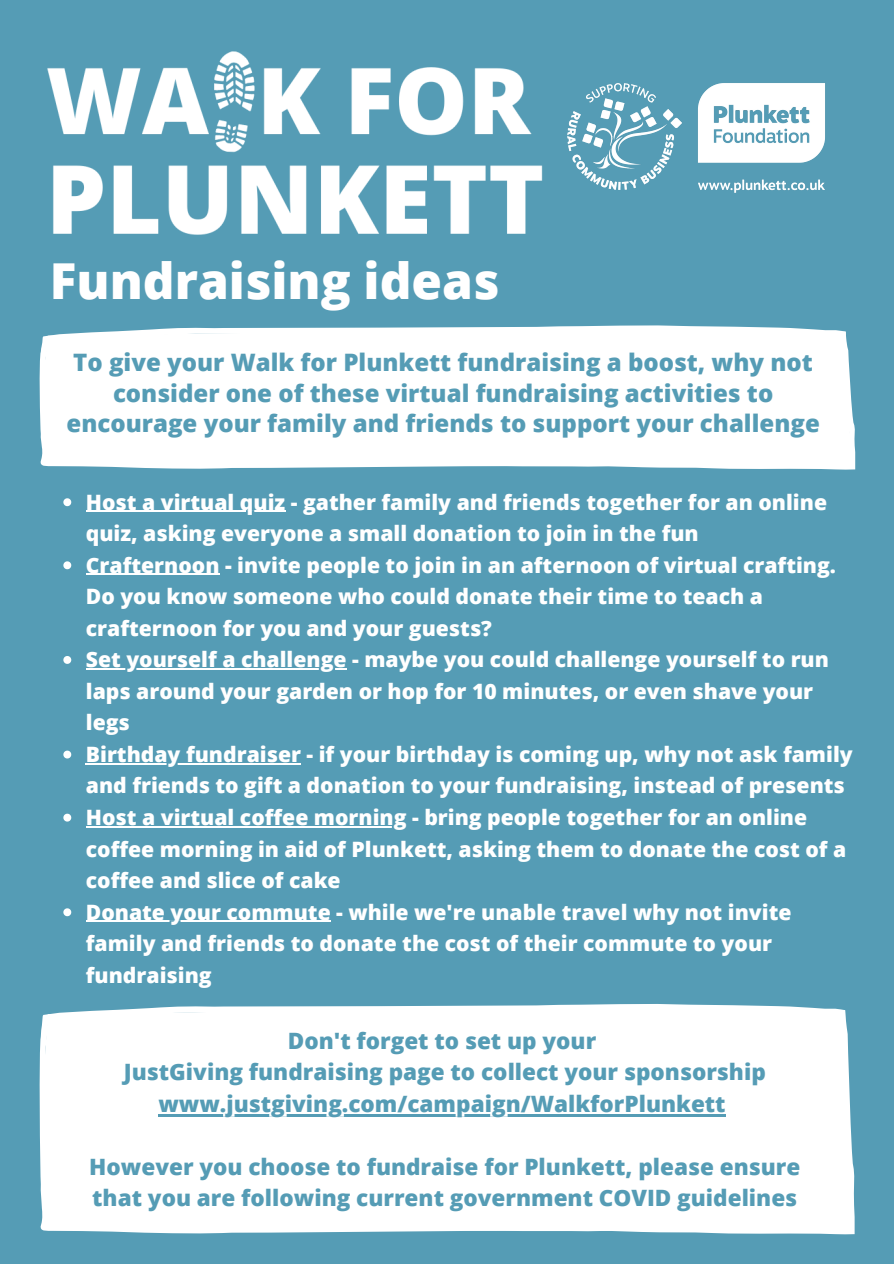
<style>
.page{position:relative;width:894px;height:1264px;background:#fff}
.page>*{position:absolute;margin:0;border:0;box-sizing:border-box;transform-origin:0 0}
.t1{font:800 49.5px "Open Sans";color:#fff}
.t2{font:800 24px/30.5px "Open Sans";color:#559cb5;text-align:center}
.t3{font:800 22.5px/31.5px "Open Sans";color:#559cb5}
.t4{font:800 21.15px/31.5px "Open Sans";color:#fff}
</style>
<div class="page">
<div style="left:0;top:0;width:893px;height:1263px;background:#559cb5"></div>
<img style="left:661px;top:83px;width:164px;height:110px">
<svg style="left:63px;top:498px;width:8px;height:8px"></svg>
<hr style="left:86px;top:510px;width:199px;height:2px;background:#fff">
<svg style="left:63px;top:561px;width:8px;height:8px"></svg>
<hr style="left:86px;top:573px;width:133px;height:2px;background:#fff">
<svg style="left:63px;top:656px;width:8px;height:8px"></svg>
<hr style="left:86px;top:668px;width:260px;height:1px;background:#fff">
<svg style="left:63px;top:750px;width:8px;height:8px"></svg>
<hr style="left:86px;top:763px;width:215px;height:1px;background:#fff">
<svg style="left:63px;top:813px;width:8px;height:8px"></svg>
<hr style="left:86px;top:826px;width:320px;height:1px;background:#fff">
<svg style="left:63px;top:908px;width:8px;height:8px"></svg>
<hr style="left:86px;top:920px;width:244px;height:1px;background:#fff">
<div style="left:39px;top:325px;width:816px;height:145px;background:#fff"></div>
<img style="left:47px;top:51px;width:614px;height:184px">
<div style="left:39px;top:1004px;width:815px;height:230px;background:#fff"></div>
<hr style="left:158px;top:1113px;width:567px;height:3px;background:#559cb5">
<p class="t1" style="left:50px;top:246px;width:451px">Fundraising ideas</p>
<p class="t2" style="left:66px;top:347px;width:754px">To give your Walk for Plunkett fundraising a boost, why not consider one of these virtual fundraising activities to encourage your family and friends to support your challenge</p>
<p class="t4" style="left:86px;top:485px;width:742px">Host a virtual quiz - gather family and friends together for an online quiz, asking everyone a small donation to join in the fun</p>
<p class="t4" style="left:86px;top:548px;width:751px">Crafternoon - invite people to join in an afternoon of virtual crafting.<br>Do you know someone who could donate their time to teach a crafternoon for you and your guests?</p>
<p class="t4" style="left:86px;top:643px;width:744px">Set yourself a challenge - maybe you could challenge yourself to run laps around your garden or hop for 10 minutes, or even shave your legs</p>
<p class="t4" style="left:86px;top:738px;width:768px">Birthday fundraiser - if your birthday is coming up, why not ask family and friends to gift a donation to your fundraising, instead of presents</p>
<p class="t4" style="left:86px;top:801px;width:761px">Host a virtual coffee morning - bring people together for an online coffee morning in aid of Plunkett, asking them to donate the cost of a coffee and slice of cake</p>
<p class="t4" style="left:86px;top:895px;width:707px">Donate your commute - while we're unable travel why not invite family and friends to donate the cost of their commute to your fundraising</p>
<p class="t3" style="left:288px;top:1024px;width:310px">Don't forget to set up your</p>
<p class="t3" style="left:124px;top:1055px;width:643px">JustGiving fundraising page to collect your sponsorship</p>
<p class="t3" style="left:158px;top:1087px;width:568px">www.justgiving.com/campaign/WalkforPlunkett</p>
<p class="t3" style="left:89px;top:1150px;width:712px">However you choose to fundraise for Plunkett, please ensure that you are following current government COVID guidelines</p>
</div>
